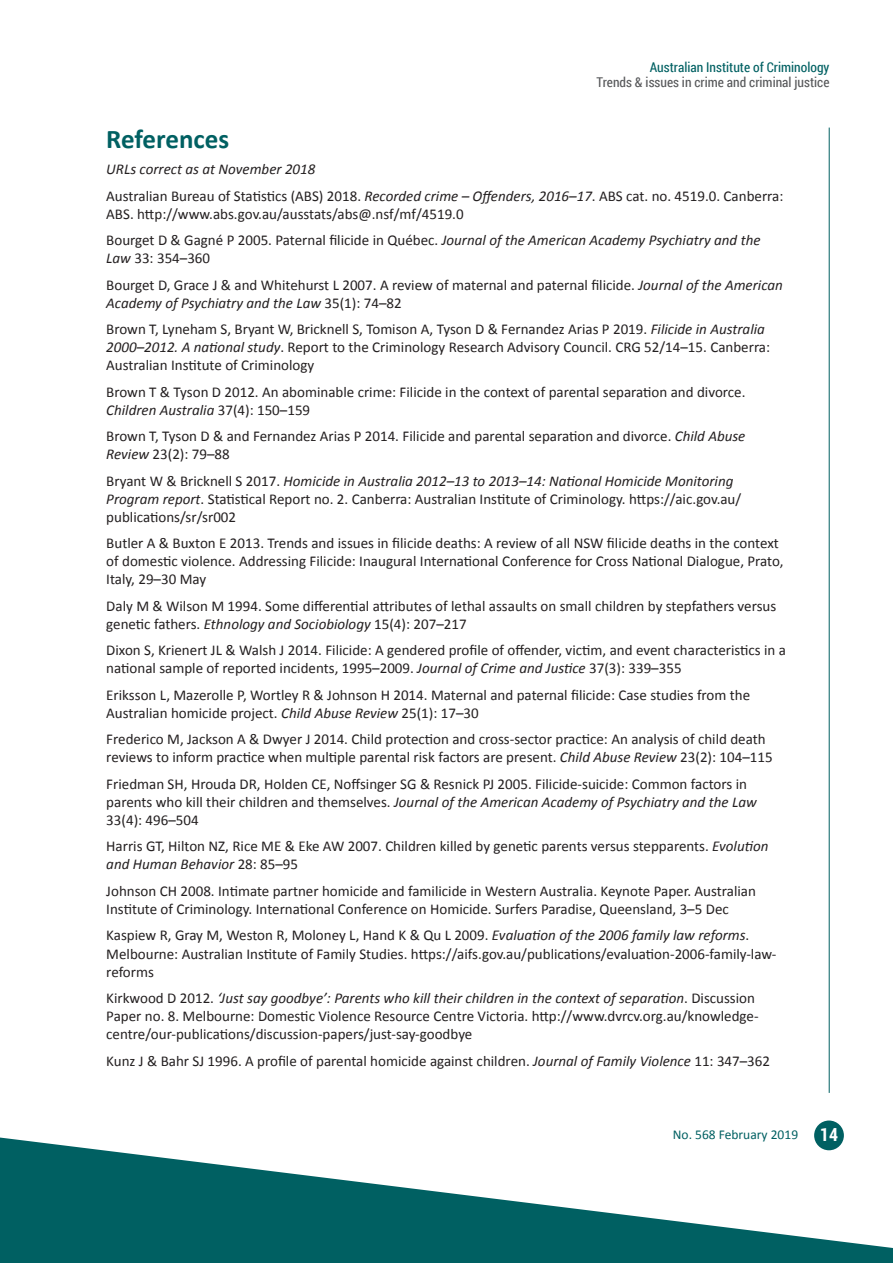
<style>
.page{position:relative;width:893px;height:1263px;background:#fff}
.page>*{position:absolute;margin:0;border:0;box-sizing:border-box;transform-origin:0 0}
.t1{font:700 27px "Calibri";color:#006062}
.references{font:15px/18px "Calibri";color:#231f20}
.references-2{font:italic 15px "Calibri";color:#231f20}
.t2{font:13.5px "Roboto Condensed";color:#57585a}
.t3{font:13.5px "Roboto Condensed";color:#006062}
.t4{font:13.5px "Calibri";color:#006062}
.s1{font-style:italic}
.s2{font-family:"Roboto Condensed";font-weight:700;font-size:18px;color:#fff}
</style>
<div class="page">
<hr style="left:829px;top:128px;width:1px;height:965px;background:#006062">
<div style="left:814px;top:1120px;width:30px;height:30px;background:#006062;border-radius:50%"></div>
<svg style="left:0;top:1137px;width:893px;height:126px;fill:#006062"></svg>
<p class="t3" style="left:650px;top:58px;width:181px">Australian Institute of Criminology</p>
<p class="t2" style="left:597px;top:73px;width:234px">Trends &amp; issues in crime and criminal justice</p>
<h1 class="t1" style="left:106px;top:122px;width:124px">References</h1>
<p class="references-2" style="left:106px;top:160px;width:211px">URLs correct as at November 2018</p>
<p class="references" style="left:106px;top:187px;width:679px">Australian Bureau of Statistics (ABS) 2018. <span class="s1">Recorded crime – Offenders, 2016–17</span>. ABS cat. no. 4519.0. Canberra:<br>ABS. http://www.abs.gov.au/ausstats/abs@.nsf/mf/4519.0</p>
<p class="references" style="left:106px;top:231px;width:656px">Bourget D &amp; Gagné P 2005. Paternal filicide in Québec. <span class="s1">Journal of the American Academy Psychiatry and the<br>Law</span> 33: 354–360</p>
<p class="references" style="left:106px;top:276px;width:678px">Bourget D, Grace J &amp; and Whitehurst L 2007. A review of maternal and paternal filicide. <span class="s1">Journal of the American<br>Academy of Psychiatry and the Law</span> 35(1): 74–82</p>
<p class="references" style="left:106px;top:320px;width:665px">Brown T, Lyneham S, Bryant W, Bricknell S, Tomison A, Tyson D &amp; Fernandez Arias P 2019. <span class="s1">Filicide in Australia<br>2000–2012. A national study</span>. Report to the Criminology Research Advisory Council. CRG 52/14–15. Canberra:<br>Australian Institute of Criminology</p>
<p class="references" style="left:106px;top:383px;width:641px">Brown T &amp; Tyson D 2012. An abominable crime: Filicide in the context of parental separation and divorce.<br><span class="s1">Children Australia</span> 37(4): 150–159</p>
<p class="references" style="left:106px;top:427px;width:641px">Brown T, Tyson D &amp; and Fernandez Arias P 2014. Filicide and parental separation and divorce. <span class="s1">Child Abuse<br>Review</span> 23(2): 79–88</p>
<p class="references" style="left:106px;top:472px;width:636px">Bryant W &amp; Bricknell S 2017. <span class="s1">Homicide in Australia 2012–13 to 2013–14: National Homicide Monitoring<br>Program report</span>. Statistical Report no. 2. Canberra: Australian Institute of Criminology. https://aic.gov.au/ publications/sr/sr002</p>
<p class="references" style="left:106px;top:534px;width:679px">Butler A &amp; Buxton E 2013. Trends and issues in filicide deaths: A review of all NSW filicide deaths in the context of domestic violence. Addressing Filicide: Inaugural International Conference for Cross National Dialogue, Prato,<br>Italy, 29–30 May</p>
<p class="references" style="left:106px;top:597px;width:671px">Daly M &amp; Wilson M 1994. Some differential attributes of lethal assaults on small children by stepfathers versus genetic fathers. <span class="s1">Ethnology and Sociobiology</span> 15(4): 207–217</p>
<p class="references" style="left:106px;top:641px;width:681px">Dixon S, Krienert JL &amp; Walsh J 2014. Filicide: A gendered profile of offender, victim, and event characteristics in a national sample of reported incidents, 1995–2009. <span class="s1">Journal of Crime and Justice</span> 37(3): 339–355</p>
<p class="references" style="left:106px;top:686px;width:645px">Eriksson L, Mazerolle P, Wortley R &amp; Johnson H 2014. Maternal and paternal filicide: Case studies from the<br>Australian homicide project. <span class="s1">Child Abuse Review</span> 25(1): 17–30</p>
<p class="references" style="left:106px;top:730px;width:668px">Frederico M, Jackson A &amp; Dwyer J 2014. Child protection and cross-sector practice: An analysis of child death reviews to inform practice when multiple parental risk factors are present. <span class="s1">Child Abuse Review</span> 23(2): 104–115</p>
<p class="references" style="left:106px;top:775px;width:652px">Friedman SH, Hrouda DR, Holden CE, Noffsinger SG &amp; Resnick PJ 2005. Filicide-suicide: Common factors in parents who kill their children and themselves. <span class="s1">Journal of the American Academy of Psychiatry and the Law<br></span>33(4): 496–504</p>
<p class="references" style="left:106px;top:837px;width:664px">Harris GT, Hilton NZ, Rice ME &amp; Eke AW 2007. Children killed by genetic parents versus stepparents. <span class="s1">Evolution and Human Behavior</span> 28: 85–95</p>
<p class="references" style="left:106px;top:882px;width:651px">Johnson CH 2008. Intimate partner homicide and familicide in Western Australia. Keynote Paper. Australian<br>Institute of Criminology. International Conference on Homicide. Surfers Paradise, Queensland, 3–5 Dec</p>
<p class="references" style="left:106px;top:926px;width:672px">Kaspiew R, Gray M, Weston R, Moloney L, Hand K &amp; Qu L 2009. <span class="s1">Evaluation of the 2006 family law reforms</span>.<br>Melbourne: Australian Institute of Family Studies. https://aifs.gov.au/publications/evaluation-2006-family-law&shy;reforms</p>
<p class="references" style="left:106px;top:989px;width:654px">Kirkwood D 2012. <span class="s1">‘Just say goodbye’: Parents who kill their children in the context of separation</span>. Discussion<br>Paper no. 8. Melbourne: Domestic Violence Resource Centre Victoria. http://www.dvrcv.org.au/knowledge&shy;centre/our-publications/discussion-papers/just-say-goodbye</p>
<p class="references" style="left:106px;top:1051px;width:665px">Kunz J &amp; Bahr SJ 1996. A profile of parental homicide against children. <span class="s1">Journal of Family Violence</span> 11: 347–362</p>
<p class="t4" style="left:673px;top:1126px;width:167px">No. 568 February 2019 <span class="s2">14</span></p>
</div>
